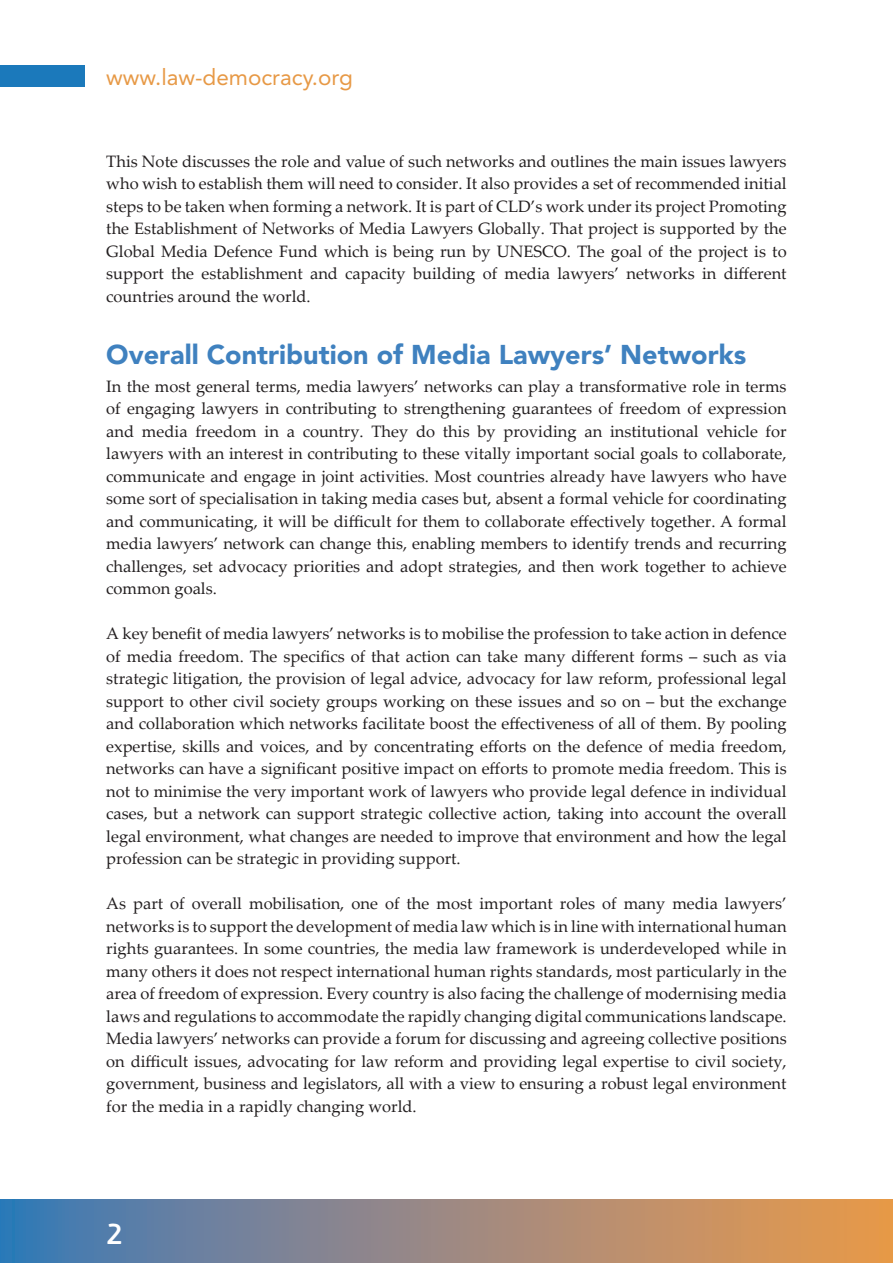
<style>
.page{position:relative;width:893px;height:1263px;background:#fff}
.page>*{position:absolute;margin:0;border:0;box-sizing:border-box;transform-origin:0 0}
.t1{font:700 28.5px "Sommet Rounded";color:#fff}
.t2{font:900 27px "Avenir LT Std";color:#3f81bf}
.t3{font:22.5px "Avenir LT Std";color:#e79946}
.t4{font:16.5px/22.5px "Palatino Linotype";color:#231f20;text-align:justify}
</style>
<div class="page">
<svg style="left:0;top:1199px;width:893px;height:64px;background:#978982"></svg>
<div style="left:0;top:66px;width:85px;height:21px;background:#1b79bb"></div>
<h3 class="t3" style="left:106px;top:64px;width:248px">www.law-democracy.org</h3>
<p class="t4" style="left:106px;top:149px;width:682px">This Note discusses the role and value of such networks and outlines the main issues lawyers who wish to establish them will need to consider. It also provides a set of recommended initial steps to be taken when forming a network. It is part of CLD’s work under its project Promoting the Establishment of Networks of Media Lawyers Globally. That project is supported by the Global Media Defence Fund which is being run by UNESCO. The goal of the project is to support the establishment and capacity building of media lawyers’ networks in different countries around the world.</p>
<h2 class="t2" style="left:106px;top:338px;width:641px">Overall Contribution of Media Lawyers’ Networks</h2>
<p class="t4" style="left:106px;top:374px;width:682px">In the most general terms, media lawyers’ networks can play a transformative role in terms of engaging lawyers in contributing to strengthening guarantees of freedom of expression and media freedom in a country. They do this by providing an institutional vehicle for lawyers with an interest in contributing to these vitally important social goals to collaborate, communicate and engage in joint activities. Most countries already have lawyers who have some sort of specialisation in taking media cases but, absent a formal vehicle for coordinating and communicating, it will be difficult for them to collaborate effectively together. A formal media lawyers’ network can change this, enabling members to identify trends and recurring challenges, set advocacy priorities and adopt strategies, and then work together to achieve common goals.</p>
<p class="t4" style="left:106px;top:622px;width:682px">A key benefit of media lawyers’ networks is to mobilise the profession to take action in defence of media freedom. The specifics of that action can take many different forms – such as via strategic litigation, the provision of legal advice, advocacy for law reform, professional legal support to other civil society groups working on these issues and so on – but the exchange and collaboration which networks facilitate boost the effectiveness of all of them. By pooling expertise, skills and voices, and by concentrating efforts on the defence of media freedom, networks can have a significant positive impact on efforts to promote media freedom. This is not to minimise the very important work of lawyers who provide legal defence in individual cases, but a network can support strategic collective action, taking into account the overall legal environment, what changes are needed to improve that environment and how the legal profession can be strategic in providing support.</p>
<p class="t4" style="left:106px;top:892px;width:682px">As part of overall mobilisation, one of the most important roles of many media lawyers’ networks is to support the development of media law which is in line with international human rights guarantees. In some countries, the media law framework is underdeveloped while in many others it does not respect international human rights standards, most particularly in the area of freedom of expression. Every country is also facing the challenge of modernising media laws and regulations to accommodate the rapidly changing digital communications landscape.<br>Media lawyers’ networks can provide a forum for discussing and agreeing collective positions on difficult issues, advocating for law reform and providing legal expertise to civil society, government, business and legislators, all with a view to ensuring a robust legal environment for the media in a rapidly changing world.</p>
<h1 class="t1" style="left:106px;top:1215px;width:17px">2</h1>
</div>
